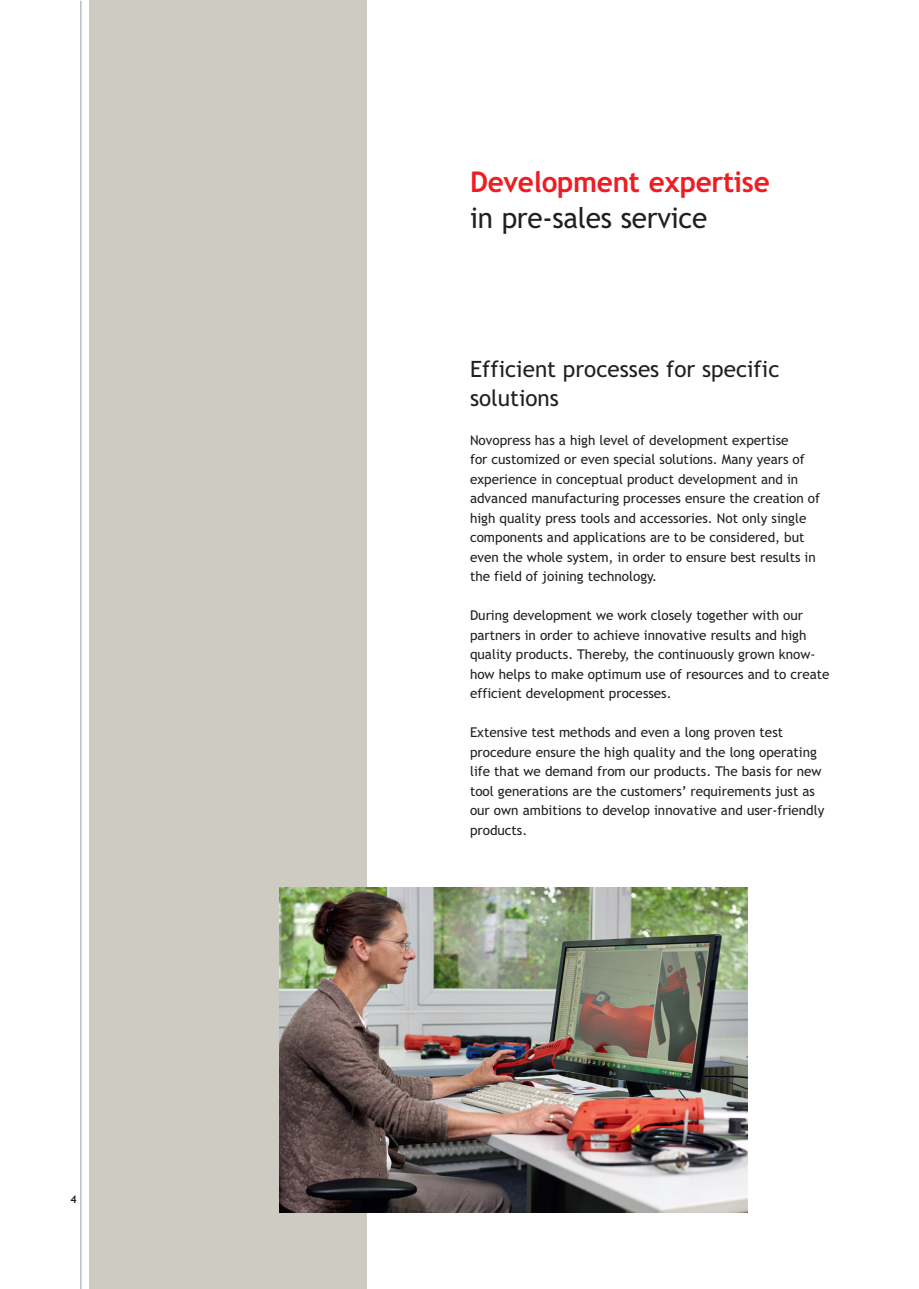
<style>
.page{position:relative;width:919px;height:1289px;background:#fff}
.page>*{position:absolute;margin:0;border:0;box-sizing:border-box;transform-origin:0 0}
.t1{font:700 28.5px "Trebuchet";letter-spacing:-.01em;color:#ee1d23}
.t2{font:28.5px "Trebuchet";letter-spacing:-.01em;color:#231f20}
.t3{font:22.5px/28.5px "Trebuchet";color:#231f20}
.t4{font:13.5px/19.5px "Trebuchet";color:#231f20}
.t5{font:700 10.5px "Trebuchet";color:#231f20}
</style>
<div class="page">
<hr style="left:80px;top:1px;width:2px;height:1287px;background:#bcbdc0">
<div style="left:89px;top:0;width:277px;height:1288px;background:#cecbc2"></div>
<img style="left:280px;top:887px;width:467px;height:325px">
<p class="t5" style="left:70px;top:1193px;width:8px">4</p>
<h1 class="t1" style="left:470px;top:165px;width:301px">Development expertise</h1>
<h1 class="t2" style="left:470px;top:201px;width:239px">in pre-sales service</h1>
<h2 class="t3" style="left:470px;top:355px;width:311px">Efficient processes for specific solutions</h2>
<p class="t4" style="left:470px;top:430px;width:351px">Novopress has a high level of development expertise<br>for customized or even special solutions. Many years of experience in conceptual product development and in advanced manufacturing processes ensure the creation of high quality press tools and accessories. Not only single components and applications are to be considered, but even the whole system, in order to ensure best results in the field of joining technology.</p>
<p class="t4" style="left:470px;top:605px;width:361px">During development we work closely together with our partners in order to achieve innovative results and high quality products. Thereby, the continuously grown know&shy;how helps to make optimum use of resources and to create efficient development processes.</p>
<p class="t4" style="left:470px;top:722px;width:356px">Extensive test methods and even a long proven test procedure ensure the high quality and the long operating life that we demand from our products. The basis for new tool generations are the customers’ requirements just as our own ambitions to develop innovative and user-friendly products.</p>
</div>
